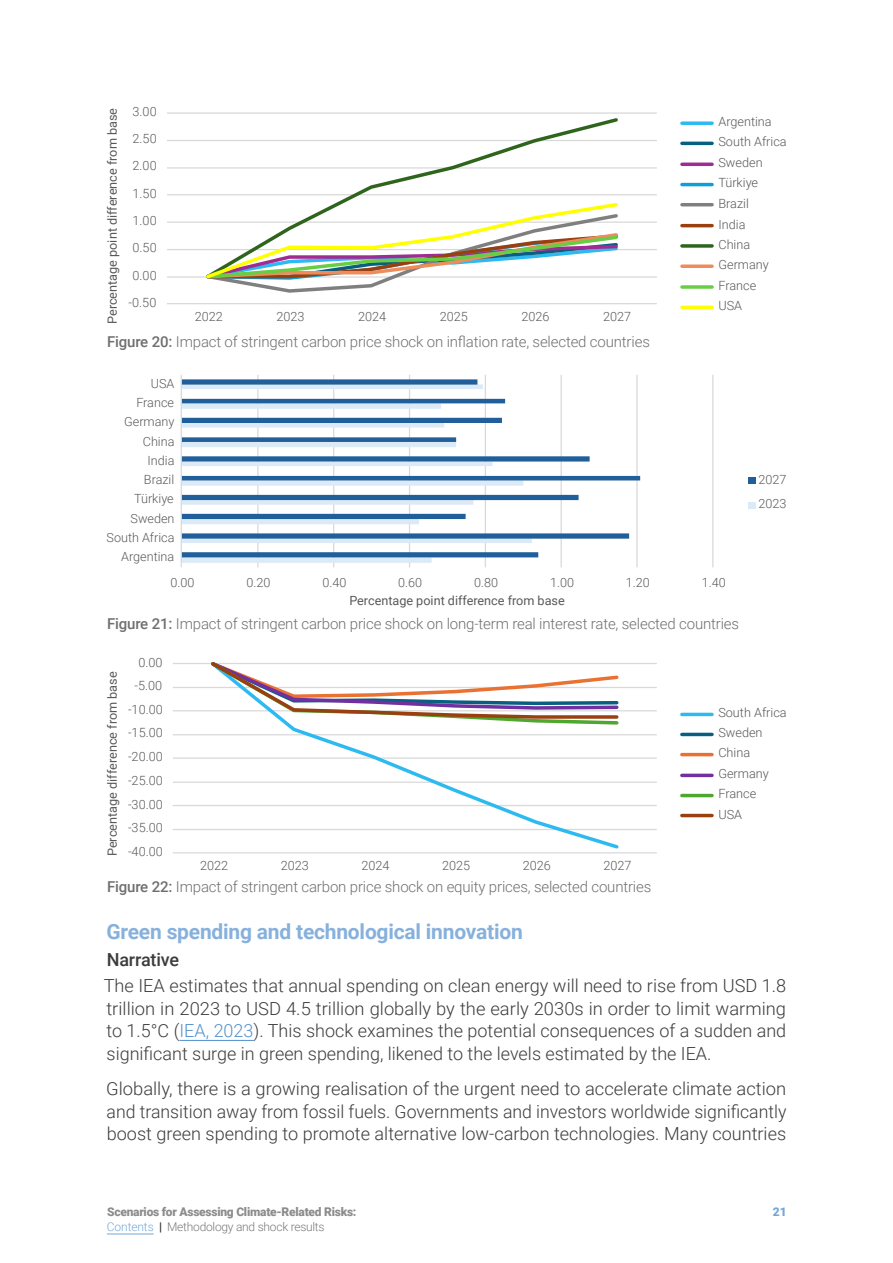
<style>
.page{position:relative;width:893px;height:1263px;background:#fff}
.page>*{position:absolute;margin:0;border:0;box-sizing:border-box;transform-origin:0 0}
.t1{font:700 21px "Roboto";letter-spacing:-.01em;color:#87b1dc}
.t2{font:300 18px/22.5px "Roboto";color:#3c3c3b;text-align:justify}
.t3{font:500 18px "Roboto";letter-spacing:-.01em;color:#3c3c3b}
.t4{font:300 15px "Roboto";letter-spacing:-.01em;color:#706f6f}
.t5{font:300 12.75px/20.4px "Roboto";color:#595959}
.t6{font:12.75px "Roboto";color:#595959}
.t7{font:300 12.6px/24.2px "Roboto";color:#595959}
.t8{font:12.6px "Roboto";color:#595959}
.t9{font:900 12px "Roboto";letter-spacing:-.02em;color:#706f6f}
.t10{font:300 12px "Roboto";letter-spacing:-.02em;color:#575756}
.t11{font:900 12px "Roboto";color:#5390cd}
.s1{font-weight:500}
.s2{color:#5390cd}
.s3{font-weight:700;color:#000}
</style>
<div class="page">
<hr style="left:107px;top:1234px;width:47px;height:1px;background:#5390cd">
<hr style="left:180px;top:1040px;width:74px;height:1px;background:#5390cd">
<hr style="left:167px;top:112px;width:490px;height:2px;background:#d9d9d9">
<hr style="left:167px;top:140px;width:490px;height:1px;background:#d9d9d9">
<hr style="left:167px;top:167px;width:490px;height:2px;background:#d9d9d9">
<hr style="left:167px;top:194px;width:490px;height:1px;background:#d9d9d9">
<hr style="left:167px;top:222px;width:490px;height:1px;background:#d9d9d9">
<hr style="left:167px;top:249px;width:490px;height:1px;background:#d9d9d9">
<hr style="left:167px;top:303px;width:490px;height:1px;background:#d9d9d9">
<hr style="left:167px;top:276px;width:490px;height:2px;background:#d9d9d9">
<svg style="left:203px;top:118px;width:417px;height:83px"></svg>
<svg style="left:203px;top:201px;width:417px;height:92px"></svg>
<svg style="left:682px;top:121px;width:30px;height:4px"></svg>
<hr style="left:682px;top:142px;width:30px;height:3px;background:#095f80">
<hr style="left:682px;top:163px;width:30px;height:3px;background:#a02b93">
<hr style="left:682px;top:183px;width:30px;height:3px;background:#0f9ed5">
<hr style="left:682px;top:203px;width:30px;height:3px;background:#7f7f7f">
<hr style="left:682px;top:224px;width:30px;height:3px;background:#994010">
<svg style="left:682px;top:244px;width:30px;height:4px"></svg>
<svg style="left:682px;top:264px;width:30px;height:4px"></svg>
<svg style="left:682px;top:285px;width:30px;height:4px"></svg>
<hr style="left:682px;top:306px;width:30px;height:3px;background:#ff0">
<hr style="left:712px;top:375px;width:1px;height:192px;background:#d9d9d9">
<hr style="left:636px;top:375px;width:2px;height:192px;background:#d9d9d9">
<hr style="left:561px;top:375px;width:1px;height:192px;background:#d9d9d9">
<hr style="left:485px;top:375px;width:1px;height:192px;background:#d9d9d9">
<hr style="left:409px;top:375px;width:1px;height:192px;background:#d9d9d9">
<hr style="left:333px;top:375px;width:1px;height:192px;background:#d9d9d9">
<hr style="left:257px;top:375px;width:2px;height:192px;background:#d9d9d9">
<svg style="left:182px;top:557px;width:350px;height:6px;fill:#dceaf7"></svg>
<svg style="left:182px;top:379px;width:458px;height:178px"></svg>
<hr style="left:181px;top:375px;width:1px;height:192px;background:#d9d9d9">
<div style="left:748px;top:477px;width:7px;height:7px;background:#215f9a"></div>
<div style="left:748px;top:502px;width:7px;height:6px;background:#dceaf7"></div>
<hr style="left:173px;top:687px;width:484px;height:1px;background:#d9d9d9">
<hr style="left:173px;top:710px;width:484px;height:1px;background:#d9d9d9">
<hr style="left:173px;top:734px;width:484px;height:1px;background:#d9d9d9">
<hr style="left:173px;top:757px;width:484px;height:2px;background:#d9d9d9">
<hr style="left:173px;top:781px;width:484px;height:2px;background:#d9d9d9">
<hr style="left:173px;top:805px;width:484px;height:1px;background:#d9d9d9">
<hr style="left:173px;top:829px;width:484px;height:1px;background:#d9d9d9">
<hr style="left:173px;top:852px;width:484px;height:1px;background:#d9d9d9">
<hr style="left:173px;top:663px;width:484px;height:1px;background:#d9d9d9">
<svg style="left:208px;top:726px;width:413px;height:123px"></svg>
<svg style="left:208px;top:662px;width:413px;height:64px"></svg>
<hr style="left:682px;top:713px;width:30px;height:3px;background:#2cbaf0">
<hr style="left:682px;top:733px;width:30px;height:3px;background:#095f80">
<hr style="left:682px;top:753px;width:30px;height:3px;background:#e97132">
<hr style="left:682px;top:774px;width:30px;height:3px;background:#7030a0">
<hr style="left:682px;top:794px;width:30px;height:3px;background:#4ea72e">
<hr style="left:682px;top:814px;width:30px;height:3px;background:#994010">
<p class="t6" style="left:103px;top:324px;width:218px;rotate:-90deg">Percentage point difference from base</p>
<p class="t5" style="left:133px;top:101px;width:26px">3.00</p>
<p class="t5" style="left:133px;top:128px;width:26px">2.50</p>
<p class="t5" style="left:133px;top:155px;width:26px">2.00</p>
<p class="t5" style="left:133px;top:183px;width:26px">1.50</p>
<p class="t5" style="left:133px;top:210px;width:26px">1.00</p>
<p class="t5" style="left:133px;top:237px;width:26px">0.50</p>
<p class="t5" style="left:133px;top:264px;width:26px">0.00</p>
<p class="t5" style="left:129px;top:292px;width:29px">-0.50</p>
<p class="t5" style="left:195px;top:306px;width:30px">2022</p>
<p class="t5" style="left:276px;top:306px;width:30px">2023</p>
<p class="t5" style="left:358px;top:306px;width:30px">2024</p>
<p class="t5" style="left:440px;top:306px;width:30px">2025</p>
<p class="t5" style="left:521px;top:306px;width:30px">2026</p>
<p class="t5" style="left:603px;top:306px;width:30px">2027</p>
<p class="t4" style="left:107px;top:331px;width:544px"><span class="s1">Figure 20:</span> Impact of stringent carbon price shock on inflation rate, selected countries</p>
<p class="t7" style="left:151px;top:371px;width:25px">USA</p>
<p class="t7" style="left:136px;top:390px;width:39px">France</p>
<p class="t7" style="left:124px;top:409px;width:52px">Germany</p>
<p class="t7" style="left:143px;top:429px;width:33px">China</p>
<p class="t7" style="left:148px;top:447px;width:28px">India</p>
<p class="t7" style="left:144px;top:467px;width:32px">Brazil</p>
<p class="t7" style="left:134px;top:486px;width:41px">Türkiye</p>
<p class="t7" style="left:131px;top:506px;width:46px">Sweden</p>
<p class="t7" style="left:107px;top:525px;width:69px">South Africa</p>
<p class="t7" style="left:121px;top:544px;width:55px">Argentina</p>
<p class="t5" style="left:718px;top:111px;width:70px">Argentina<br>South Africa<br>Sweden<br>Türkiye<br>Brazil<br>India<br>China<br>Germany<br>France<br>USA</p>
<p class="t7" style="left:758px;top:467px;width:30px">2027<br>2023</p>
<p class="t7" style="left:171px;top:570px;width:26px">0.00</p>
<p class="t7" style="left:246px;top:570px;width:26px">0.20</p>
<p class="t7" style="left:322px;top:570px;width:26px">0.40</p>
<p class="t7" style="left:398px;top:570px;width:26px">0.60</p>
<p class="t7" style="left:474px;top:570px;width:26px">0.80</p>
<p class="t7" style="left:550px;top:570px;width:26px">1.00</p>
<p class="t7" style="left:626px;top:570px;width:26px">1.20</p>
<p class="t7" style="left:702px;top:570px;width:26px">1.40</p>
<p class="t8" style="left:349px;top:592px;width:217px">Percentage point difference from base</p>
<p class="t4" style="left:107px;top:614px;width:634px"><span class="s1">Figure 21:</span> Impact of stringent carbon price shock on long-term real interest rate, selected countries</p>
<p class="t6" style="left:103px;top:856px;width:186px;rotate:-90deg">Percentage difference from base</p>
<p class="t5" style="left:138px;top:651px;width:26px">0.00</p>
<p class="t5" style="left:135px;top:675px;width:29px">-5.00</p>
<p class="t5" style="left:128px;top:699px;width:36px">-10.00</p>
<p class="t5" style="left:128px;top:722px;width:36px">-15.00</p>
<p class="t5" style="left:128px;top:746px;width:36px">-20.00</p>
<p class="t5" style="left:128px;top:769px;width:36px">-25.00</p>
<p class="t5" style="left:128px;top:793px;width:36px">-30.00</p>
<p class="t5" style="left:128px;top:817px;width:36px">-35.00</p>
<p class="t5" style="left:128px;top:841px;width:36px">-40.00</p>
<p class="t5" style="left:200px;top:855px;width:30px">2022</p>
<p class="t5" style="left:281px;top:855px;width:30px">2023</p>
<p class="t5" style="left:361px;top:855px;width:30px">2024</p>
<p class="t5" style="left:442px;top:855px;width:30px">2025</p>
<p class="t5" style="left:523px;top:855px;width:30px">2026</p>
<p class="t5" style="left:603px;top:855px;width:30px">2027</p>
<p class="t5" style="left:718px;top:702px;width:70px">South Africa<br>Sweden<br>China<br>Germany<br>France<br>USA</p>
<p class="t4" style="left:107px;top:876px;width:546px"><span class="s1">Figure 22:</span> Impact of stringent carbon price shock on equity prices, selected countries</p>
<p class="t1" style="left:106px;top:917px;width:418px">Green spending and technological innovation</p>
<p class="t3" style="left:107px;top:947px;width:74px">Narrative</p>
<p class="t2" style="left:104px;top:974px;width:684px">The IEA estimates that annual spending on clean energy will need to rise from USD 1.8 trillion in 2023 to USD 4.5 trillion globally by the early 2030s in order to limit warming to 1.5°C (<span class="s2">IEA, 2023</span>). This shock examines the potential consequences of a sudden and significant surge in green spending, likened to the levels estimated by the IEA.</p>
<p class="t2" style="left:106px;top:1077px;width:682px">Globally, there is a growing realisation of the urgent need to accelerate climate action and transition away from fossil fuels. Governments and investors worldwide significantly boost green spending to promote alternative low-carbon technologies. Many countries</p>
<p class="t9" style="left:107px;top:1203px;width:251px">Scenarios for Assessing Climate-Related Risks:</p>
<p class="t11" style="left:773px;top:1203px;width:15px">21</p>
<p class="t10" style="left:107px;top:1218px;width:219px"><span class="s2">Contents</span> <span class="s3">|</span> Methodology and shock results</p>
</div>
